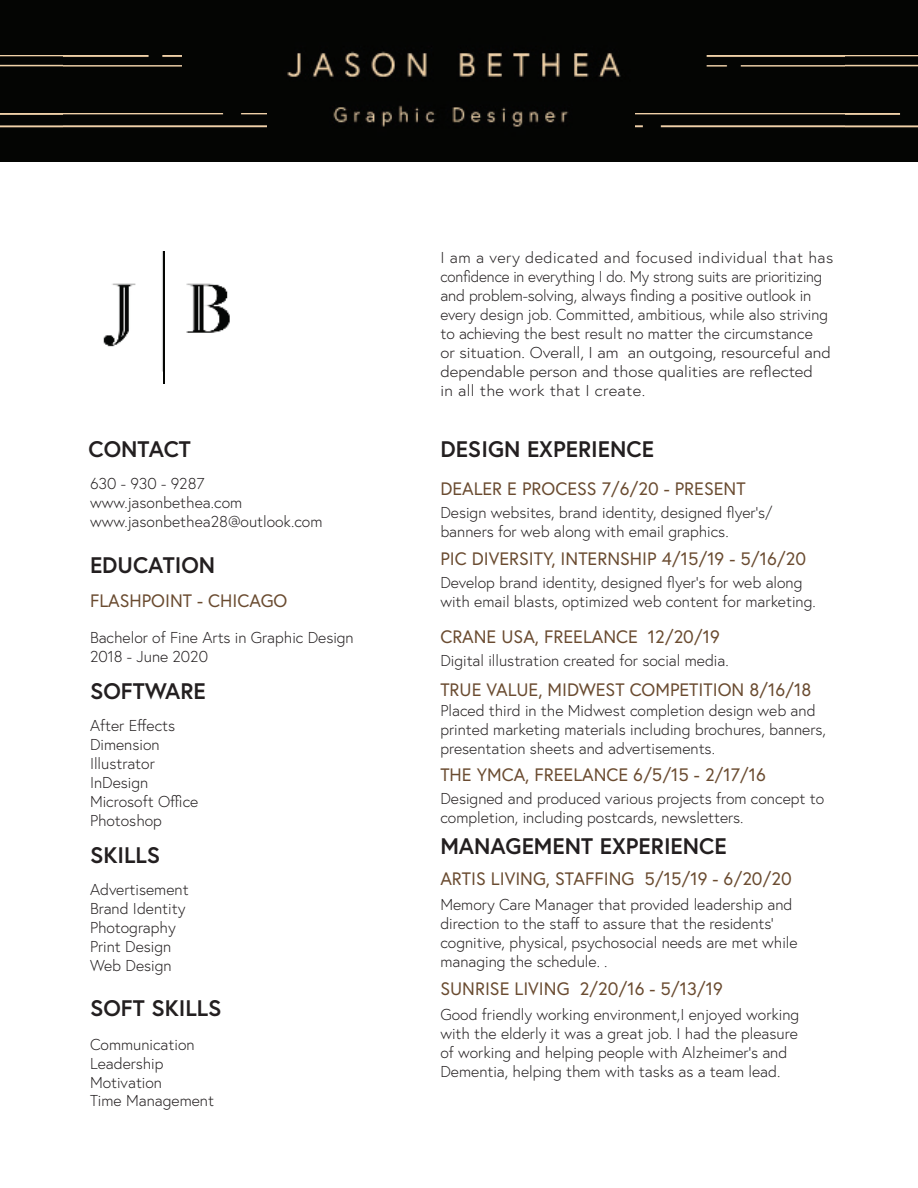
<style>
.page{position:relative;width:918px;height:1188px;background:#fff}
.page>*{position:absolute;margin:0;border:0;box-sizing:border-box;transform-origin:0 0}
.t1{font:700 22.5px "Europa";color:#231f20}
.t2{font:18px "Europa";color:#6a4b30}
.t3{font:300 15.75px/18.9px "Europa";color:#231f20}
</style>
<div class="page">
<div style="left:0;top:0;width:918px;height:162px;background:#040503"></div>
<img style="left:63px;top:51px;width:782px;height:77px">
<img style="left:103px;top:251px;width:127px;height:121px">
<img style="left:702px;top:56px;width:216px;height:14px">
<img style="left:636px;top:113px;width:282px;height:15px">
<img style="left:0;top:113px;width:267px;height:15px">
<img style="left:0;top:56px;width:182px;height:14px">
<hr style="left:163px;top:251px;width:2px;height:132px;background:#040503">
<h1 class="t1" style="left:88px;top:434px;width:104px">CONTACT</h1>
<p class="t3" style="left:90px;top:474px;width:234px">630 - 930 - 9287 www.jasonbethea.com www.jasonbethea28@outlook.com</p>
<h1 class="t1" style="left:90px;top:550px;width:127px">EDUCATION</h1>
<p class="t2" style="left:90px;top:589px;width:199px">FLASHPOINT - CHICAGO</p>
<p class="t3" style="left:90px;top:627px;width:265px">Bachelor of Fine Arts in Graphic Design<br>2018 - June 2020</p>
<h1 class="t1" style="left:90px;top:676px;width:117px">SOFTWARE</h1>
<p class="t3" style="left:90px;top:716px;width:110px">After Effects<br>Dimension<br>Illustrator<br>InDesign<br>Microsoft Office<br>Photoshop</p>
<h1 class="t1" style="left:90px;top:839px;width:72px">SKILLS</h1>
<p class="t3" style="left:90px;top:880px;width:100px">Advertisement<br>Brand Identity<br>Photography<br>Print Design<br>Web Design</p>
<h1 class="t1" style="left:90px;top:993px;width:133px">SOFT SKILLS</h1>
<p class="t3" style="left:90px;top:1035px;width:126px">Communication<br>Leadership<br>Motivation<br>Time Management</p>
<p class="t3" style="left:440px;top:248px;width:394px">I am a very dedicated and focused individual that has confidence in everything I do. My strong suits are prioritizing and problem-solving, always finding a positive outlook in every design job. Committed, ambitious, while also striving to achieving the best result no matter the circumstance<br>or situation. Overall, I am an outgoing, resourceful and dependable person and those qualities are reflected<br>in all the work that I create.</p>
<h1 class="t1" style="left:440px;top:434px;width:215px">DESIGN EXPERIENCE</h1>
<p class="t2" style="left:440px;top:477px;width:307px">DEALER E PROCESS 7/6/20 - PRESENT</p>
<p class="t3" style="left:440px;top:503px;width:334px">Design websites, brand identity, designed flyer’s/ banners for web along with email graphics.</p>
<p class="t2" style="left:440px;top:547px;width:367px">PIC DIVERSITY, INTERNSHIP 4/15/19 - 5/16/20</p>
<p class="t3" style="left:440px;top:573px;width:377px">Develop brand identity, designed flyer’s for web along with email blasts, optimized web content for marketing.</p>
<p class="t2" style="left:440px;top:625px;width:281px">CRANE USA, FREELANCE 12/20/19</p>
<p class="t2" style="left:440px;top:678px;width:373px">TRUE VALUE, MIDWEST COMPETITION 8/16/18</p>
<p class="t3" style="left:440px;top:651px;width:290px">Digital illustration created for social media.</p>
<p class="t3" style="left:440px;top:701px;width:387px">Placed third in the Midwest completion design web and printed marketing materials including brochures, banners, presentation sheets and advertisements.</p>
<p class="t2" style="left:440px;top:763px;width:327px">THE YMCA, FREELANCE 6/5/15 - 2/17/16</p>
<p class="t3" style="left:440px;top:789px;width:385px">Designed and produced various projects from concept to completion, including postcards, newsletters.</p>
<h1 class="t1" style="left:440px;top:831px;width:288px">MANAGEMENT EXPERIENCE</h1>
<p class="t2" style="left:440px;top:867px;width:353px">ARTIS LIVING, STAFFING 5/15/19 - 6/20/20</p>
<p class="t3" style="left:440px;top:895px;width:359px">Memory Care Manager that provided leadership and direction to the staff to assure that the residents’ cognitive, physical, psychosocial needs are met while managing the schedule. .</p>
<p class="t3" style="left:440px;top:1005px;width:360px">Good friendly working environment,I enjoyed working with the elderly it was a great job. I had the pleasure of working and helping people with Alzheimer’s and Dementia, helping them with tasks as a team lead.</p>
<p class="t2" style="left:440px;top:977px;width:284px">SUNRISE LIVING 2/20/16 - 5/13/19</p>
</div>
